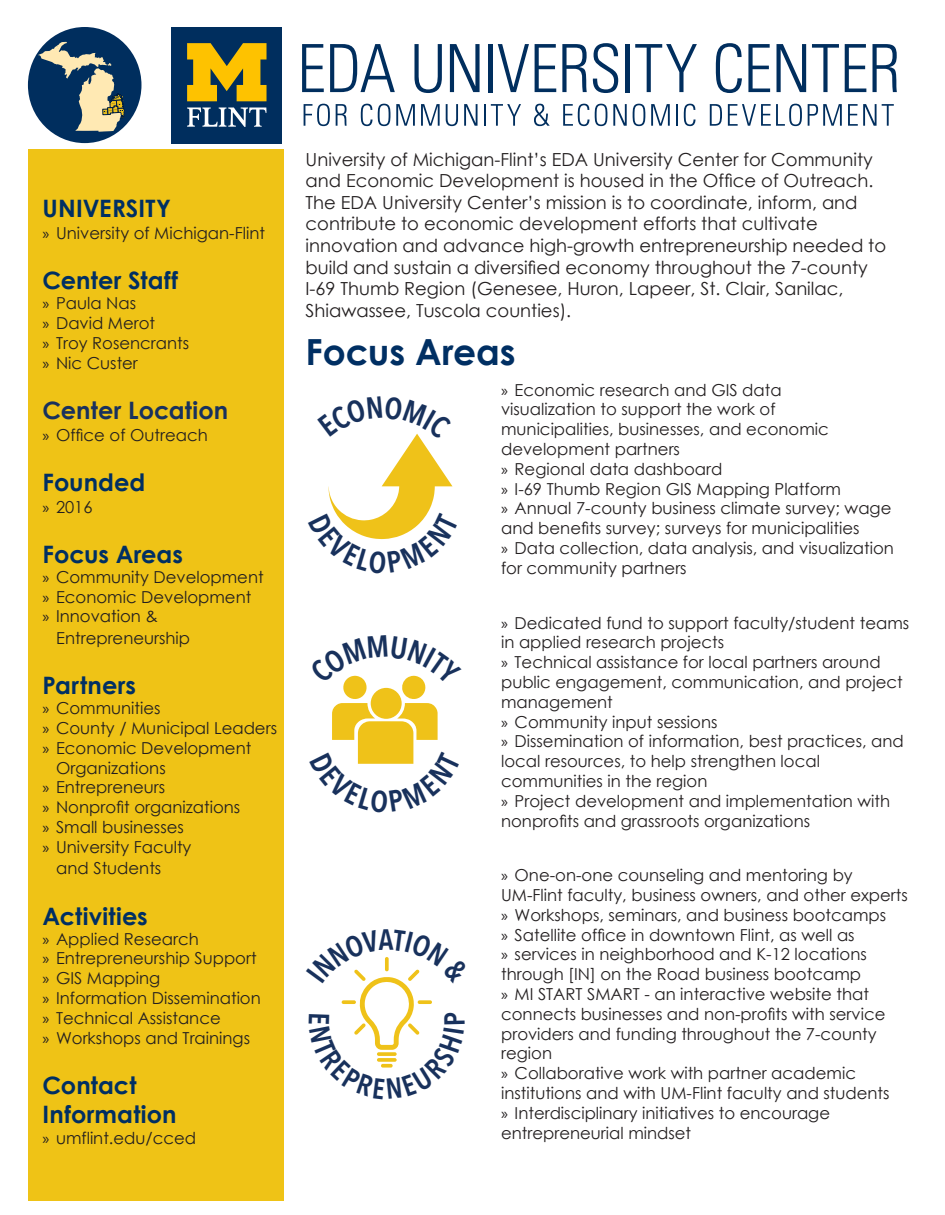
<style>
.page{position:relative;width:945px;height:1215px;background:#fff}
.page>*{position:absolute;margin:0;border:0;box-sizing:border-box;transform-origin:0 0}
.t1{font:700 36px "Century Gothic";letter-spacing:-.005em;color:#002f63}
.t2{font:700 24px "Century Gothic";letter-spacing:.005em;color:#002f63}
.t3{font:700 24px "Century Gothic";color:#19315d}
.Content{font:18px/21.6px "Century Gothic";color:#231f20}
.t4{font:16.5px/19.8px "Century Gothic";color:#231f20}
.s1{font-family:"Myriad Pro"}
</style>
<div class="page">
<div style="left:28px;top:150px;width:256px;height:1051px;background:#efc316"></div>
<div style="left:28px;top:27px;width:113px;height:116px;background:#002e5e;border-radius:50%"></div>
<svg style="left:38px;top:42px;width:87px;height:90px"></svg>
<div style="left:171px;top:27px;width:111px;height:116px;background:#002e5e"></div>
<svg style="left:187px;top:43px;width:80px;height:58px"></svg>
<svg style="left:187px;top:108px;width:80px;height:19px"></svg>
<svg style="left:302px;top:44px;width:22px;height:48px"></svg>
<svg style="left:330px;top:44px;width:65px;height:48px"></svg>
<svg style="left:414px;top:44px;width:28px;height:49px"></svg>
<svg style="left:450px;top:44px;width:30px;height:48px"></svg>
<hr style="left:488px;top:44px;width:4px;height:48px;background:#002e5e">
<svg style="left:498px;top:44px;width:31px;height:48px"></svg>
<svg style="left:535px;top:44px;width:21px;height:48px"></svg>
<svg style="left:562px;top:44px;width:25px;height:48px"></svg>
<svg style="left:593px;top:43px;width:25px;height:50px"></svg>
<hr style="left:625px;top:44px;width:4px;height:48px;background:#002e5e">
<svg style="left:635px;top:44px;width:62px;height:48px"></svg>
<svg style="left:716px;top:43px;width:26px;height:50px"></svg>
<svg style="left:748px;top:44px;width:22px;height:48px"></svg>
<svg style="left:777px;top:44px;width:29px;height:48px"></svg>
<svg style="left:812px;top:44px;width:27px;height:48px"></svg>
<svg style="left:845px;top:44px;width:21px;height:48px"></svg>
<svg style="left:873px;top:44px;width:24px;height:48px"></svg>
<svg style="left:304px;top:104px;width:26px;height:22px"></svg>
<svg style="left:336px;top:104px;width:11px;height:22px"></svg>
<svg style="left:361px;top:104px;width:29px;height:22px"></svg>
<svg style="left:396px;top:104px;width:19px;height:22px"></svg>
<svg style="left:421px;top:104px;width:19px;height:22px"></svg>
<svg style="left:446px;top:104px;width:12px;height:22px"></svg>
<svg style="left:464px;top:104px;width:14px;height:22px"></svg>
<hr style="left:484px;top:104px;width:2px;height:22px;background:#002e5e">
<svg style="left:491px;top:104px;width:30px;height:22px"></svg>
<svg style="left:534px;top:104px;width:16px;height:22px"></svg>
<svg style="left:563px;top:104px;width:26px;height:22px"></svg>
<svg style="left:595px;top:104px;width:12px;height:22px"></svg>
<svg style="left:613px;top:104px;width:14px;height:22px"></svg>
<svg style="left:633px;top:104px;width:12px;height:22px"></svg>
<svg style="left:651px;top:104px;width:19px;height:22px"></svg>
<hr style="left:676px;top:104px;width:2px;height:22px;background:#002e5e">
<svg style="left:684px;top:104px;width:12px;height:22px"></svg>
<svg style="left:710px;top:104px;width:12px;height:22px"></svg>
<svg style="left:728px;top:104px;width:74px;height:22px"></svg>
<svg style="left:808px;top:104px;width:34px;height:22px"></svg>
<svg style="left:848px;top:104px;width:46px;height:22px"></svg>
<svg style="left:328px;top:433px;width:125px;height:107px"></svg>
<svg style="left:332px;top:675px;width:106px;height:89px"></svg>
<svg style="left:341px;top:957px;width:91px;height:111px"></svg>
<p class="t2" style="left:43px;top:190px;width:130px">UNIVERSITY</p>
<p class="t4" style="left:43px;top:223px;width:224px"><span class="s1">»</span> University of Michigan-Flint</p>
<p class="t2" style="left:43px;top:262px;width:137px">Center Staff</p>
<p class="t4" style="left:43px;top:293px;width:148px"><span class="s1">»</span> Paula Nas<br><span class="s1">»</span> David Merot<br><span class="s1">»</span> Troy Rosencrants <span class="s1">»</span> Nic Custer</p>
<p class="t3" style="left:43px;top:392px;width:187px">Center Location</p>
<p class="t4" style="left:43px;top:424px;width:167px"><span class="s1">»</span> Office of Outreach</p>
<p class="t2" style="left:43px;top:464px;width:104px">Founded</p>
<p class="t4" style="left:43px;top:496px;width:52px"><span class="s1">»</span> 2016</p>
<p class="t2" style="left:43px;top:536px;width:142px">Focus Areas</p>
<p class="t4" style="left:43px;top:567px;width:223px"><span class="s1">»</span> Community Development</p>
<p class="t4" style="left:43px;top:586px;width:210px"><span class="s1">»</span> Economic Development</p>
<p class="t4" style="left:56px;top:605px;width:135px;line-height:21.6px;text-indent:-14px"><span class="s1">»</span> Innovation &amp;<br>Entrepreneurship</p>
<p class="t2" style="left:43px;top:667px;width:95px">Partners</p>
<p class="t4" style="left:43px;top:698px;width:120px"><span class="s1">»</span> Communities</p>
<p class="t4" style="left:43px;top:718px;width:236px"><span class="s1">»</span> County / Municipal Leaders</p>
<p class="t4" style="left:56px;top:738px;width:197px;text-indent:-14px"><span class="s1">»</span> Economic Development<br>Organizations</p>
<p class="t4" style="left:43px;top:777px;width:124px"><span class="s1">»</span> Entrepreneurs</p>
<p class="t4" style="left:43px;top:797px;width:199px"><span class="s1">»</span> Nonprofit organizations</p>
<p class="t4" style="left:43px;top:817px;width:143px"><span class="s1">»</span> Small businesses</p>
<p class="t4" style="left:56px;top:836px;width:137px;line-height:21.6px;text-indent:-14px"><span class="s1">»</span> University Faculty and Students</p>
<p class="t2" style="left:43px;top:898px;width:107px">Activities</p>
<p class="t4" style="left:43px;top:928px;width:158px"><span class="s1">»</span> Applied Research</p>
<p class="t4" style="left:43px;top:948px;width:216px"><span class="s1">»</span> Entrepreneurship Support</p>
<p class="t4" style="left:43px;top:968px;width:119px"><span class="s1">»</span> GIS Mapping</p>
<p class="t4" style="left:43px;top:988px;width:220px"><span class="s1">»</span> Information Dissemination</p>
<p class="t4" style="left:43px;top:1008px;width:180px"><span class="s1">»</span> Technical Assistance</p>
<p class="t4" style="left:43px;top:1027px;width:209px"><span class="s1">»</span> Workshops and Trainings</p>
<p class="t2" style="left:43px;top:1067px;width:96px">Contact</p>
<p class="t2" style="left:43px;top:1096px;width:136px">Information</p>
<p class="t4" style="left:43px;top:1128px;width:155px"><span class="s1">»</span> umflint.edu/cced</p>
<p class="Content" style="left:306px;top:148px;width:569px">University of Michigan-Flint’s EDA University Center for Community and Economic Development is housed in the Office of Outreach.</p>
<p class="Content" style="left:306px;top:191px;width:554px">The EDA University Center’s mission is to coordinate, inform, and</p>
<p class="Content" style="left:306px;top:213px;width:514px">contribute to economic development efforts that cultivate</p>
<p class="Content" style="left:306px;top:234px;width:582px">innovation and advance high-growth entrepreneurship needed to build and sustain a diversified economy throughout the 7-county</p>
<p class="Content" style="left:306px;top:278px;width:539px">I-69 Thumb Region (Genesee, Huron, Lapeer, St. Clair, Sanilac,</p>
<p class="Content" style="left:306px;top:299px;width:267px">Shiawassee, Tuscola counties).</p>
<p class="t1" style="left:306px;top:325px;width:212px">Focus Areas</p>
<p class="t4" style="left:501px;top:379px;width:329px"><span class="s1">»</span> Economic research and GIS data visualization to support the work of municipalities, businesses, and economic development partners</p>
<p class="t4" style="left:501px;top:459px;width:223px"><span class="s1">»</span> Regional data dashboard</p>
<p class="t4" style="left:501px;top:478px;width:341px"><span class="s1">»</span> I-69 Thumb Region GIS Mapping Platform</p>
<p class="t4" style="left:501px;top:498px;width:392px"><span class="s1">»</span> Annual 7-county business climate survey; wage and benefits survey; surveys for municipalities</p>
<p class="t4" style="left:501px;top:538px;width:394px"><span class="s1">»</span> Data collection, data analysis, and visualization for community partners</p>
<p class="t4" style="left:501px;top:612px;width:410px"><span class="s1">»</span> Dedicated fund to support faculty/student teams in applied research projects</p>
<p class="t4" style="left:501px;top:652px;width:403px"><span class="s1">»</span> Technical assistance for local partners around public engagement, communication, and project management</p>
<p class="t4" style="left:501px;top:711px;width:218px"><span class="s1">»</span> Community input sessions</p>
<p class="t4" style="left:501px;top:731px;width:404px"><span class="s1">»</span> Dissemination of information, best practices, and local resources, to help strengthen local communities in the region</p>
<p class="t4" style="left:501px;top:791px;width:391px"><span class="s1">»</span> Project development and implementation with nonprofits and grassroots organizations</p>
<p class="t4" style="left:501px;top:865px;width:408px"><span class="s1">»</span> One-on-one counseling and mentoring by<br>UM-Flint faculty, business owners, and other experts</p>
<p class="t4" style="left:501px;top:905px;width:387px"><span class="s1">»</span> Workshops, seminars, and business bootcamps</p>
<p class="t4" style="left:501px;top:925px;width:355px"><span class="s1">»</span> Satellite office in downtown Flint, as well as</p>
<p class="t4" style="left:501px;top:944px;width:367px"><span class="s1">»</span> services in neighborhood and K-12 locations through [IN] on the Road business bootcamp</p>
<p class="t4" style="left:501px;top:984px;width:386px"><span class="s1">»</span> MI START SMART - an interactive website that connects businesses and non-profits with service providers and funding throughout the 7-county region</p>
<p class="t4" style="left:501px;top:1063px;width:390px"><span class="s1">»</span> Collaborative work with partner academic institutions and with UM-Flint faculty and students</p>
<p class="t4" style="left:501px;top:1103px;width:331px"><span class="s1">»</span> Interdisciplinary initiatives to encourage entrepreneurial mindset</p>
</div>
